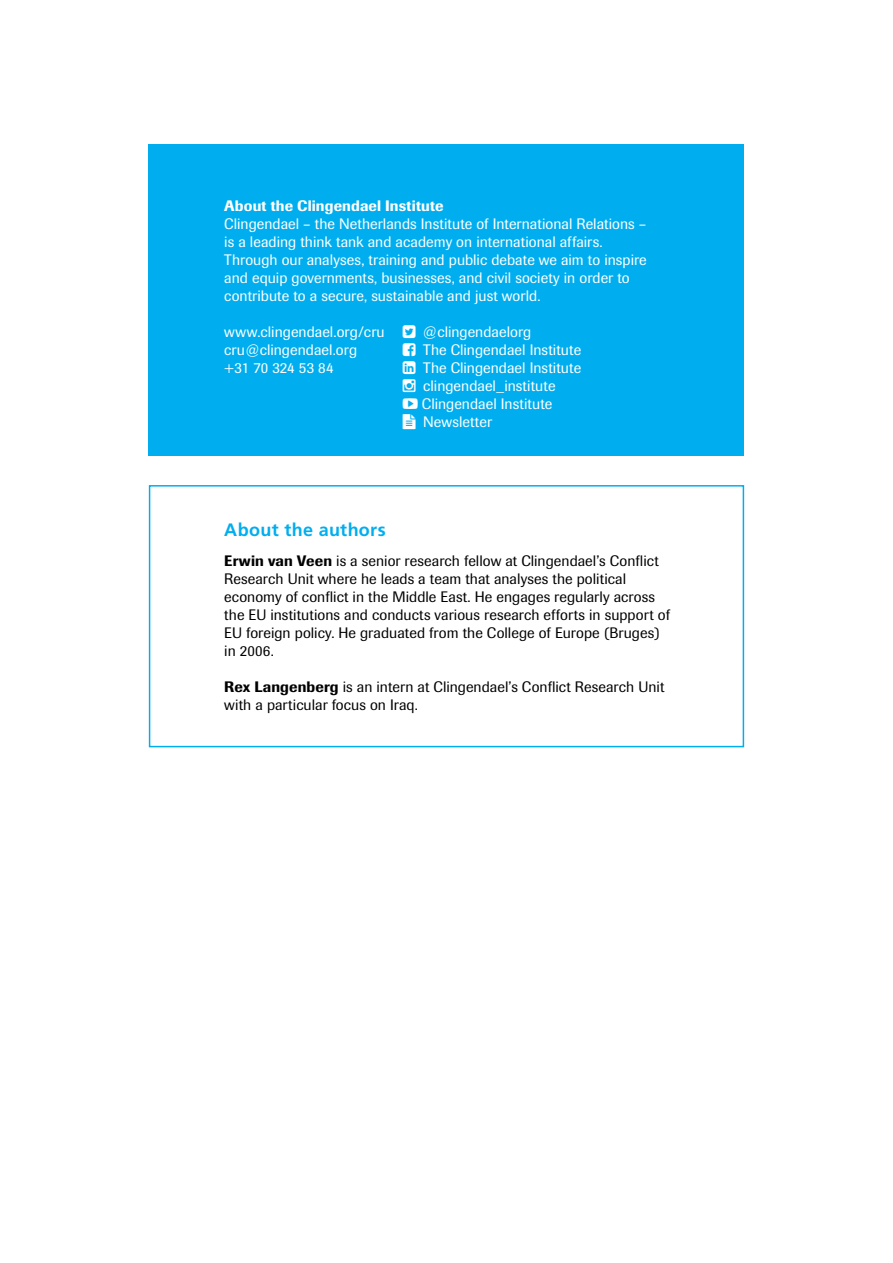
<style>
.page{position:relative;width:893px;height:1263px;background:#fff}
.page>*{position:absolute;margin:0;border:0;box-sizing:border-box;transform-origin:0 0}
.t1{font:700 18px "Frutiger LT Std";letter-spacing:.015em;color:#00aeef}
.t2{font:15px/18px "Imago";letter-spacing:.005em;color:#fff}
.t3{font:15px/18px "Imago";letter-spacing:.005em;color:#000}
.t4{font:500 15px "Imago";letter-spacing:.01em;color:#fff}
.s1{font-weight:500}
</style>
<div class="page">
<div style="left:149px;top:144px;width:595px;height:311px;background:#00aeef"></div>
<div style="left:149px;top:485px;width:595px;height:262px;border:2px solid #00aeef"></div>
<p class="t4" style="left:224px;top:197px;width:221px">About the Clingendael Institute</p>
<p class="t2" style="left:224px;top:215px;width:424px">Clingendael – the Netherlands Institute of International Relations – is a leading think tank and academy on international affairs.<br>Through our analyses, training and public debate we aim to inspire and equip governments, businesses, and civil society in order to contribute to a secure, sustainable and just world.</p>
<p class="t2" style="left:224px;top:323px;width:162px">www.clingendael.org/cru</p>
<p class="t2" style="left:423px;top:323px;width:110px">@clingendaelorg</p>
<p class="t2" style="left:224px;top:341px;width:134px">cru@clingendael.org</p>
<p class="t2" style="left:423px;top:341px;width:159px">The Clingendael Institute</p>
<p class="t2" style="left:224px;top:359px;width:111px">+31 70 324 53 84</p>
<p class="t2" style="left:422px;top:359px;width:161px">The Clingendael Institute clingendael_institute<br>Clingendael Institute<br>Newsletter</p>
<h2 class="t1" style="left:224px;top:519px;width:163px">About the authors</h2>
<p class="t3" style="left:224px;top:552px;width:447px"><span class="s1">Erwin van Veen</span> is a senior research fellow at Clingendael’s Conflict Research Unit where he leads a team that analyses the political economy of conflict in the Middle East. He engages regularly across the EU institutions and conducts various research efforts in support of EU foreign policy. He graduated from the College of Europe (Bruges) in 2006.</p>
<p class="t3" style="left:224px;top:678px;width:442px"><span class="s1">Rex Langenberg</span> is an intern at Clingendael’s Conflict Research Unit with a particular focus on Iraq.</p>
</div>
